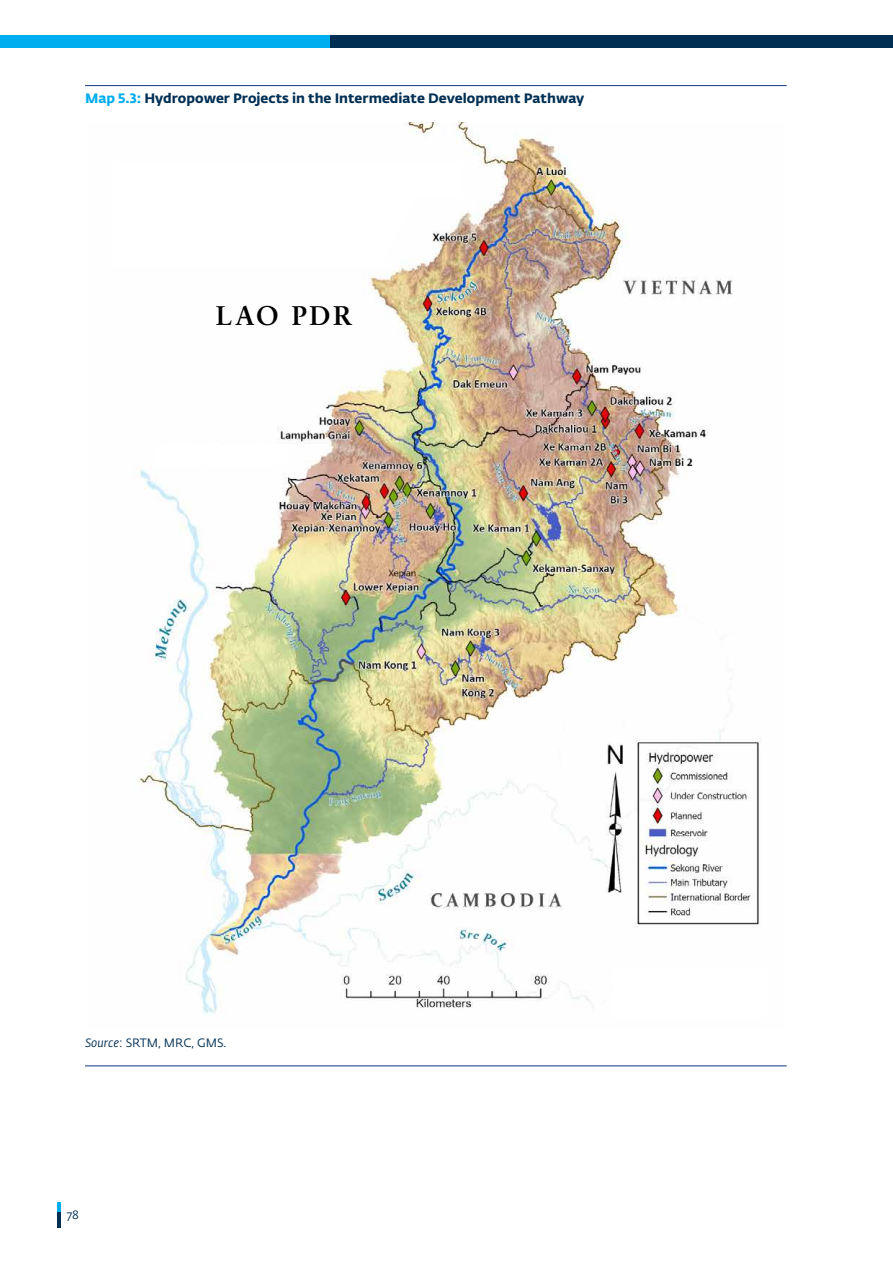
<style>
.page{position:relative;width:893px;height:1263px;background:#fff}
.page>*{position:absolute;margin:0;border:0;box-sizing:border-box;transform-origin:0 0}
.t1{font:700 27px "Sabon LT Std";letter-spacing:.1em;color:#000}
.t2{font:700 13.5px "Fedra Sans Std";color:#002f54}
.t3{font:12px "Fedra Sans Std";color:#002f54}
.s1{color:#00aeef}
.s2{font-style:italic}
</style>
<div class="page">
<div style="left:0;top:35px;width:331px;height:13px;background:#00aeef"></div>
<div style="left:331px;top:35px;width:562px;height:13px;background:#002f54"></div>
<hr style="left:57px;top:1202px;width:3px;height:25px;background:#002f54">
<svg style="left:57px;top:1202px;width:3px;height:10px"></svg>
<hr style="left:85px;top:85px;width:702px;height:1px;background:#25408f">
<hr style="left:85px;top:1065px;width:702px;height:1px;background:#25408f">
<img style="left:138px;top:123px;width:622px;height:891px">
<svg style="left:138px;top:162px;width:325px;height:105px"></svg>
<div style="left:612px;top:969px;width:154px;height:49px;background:#fff"></div>
<div style="left:156px;top:444px;width:132px;height:22px;background:#fff"></div>
<p class="t2" style="left:85px;top:90px;width:501px"><span class="s1">Map 5.3:</span> Hydropower Projects in the Intermediate Development Pathway</p>
<h1 class="t1" style="left:216px;top:299px;width:138px">LAO PDR</h1>
<p class="t3" style="left:85px;top:1035px;width:143px"><span class="s2">Source</span>: SRTM, MRC, GMS.</p>
<p class="t3" style="left:66px;top:1208px;width:14px">78</p>
</div>
